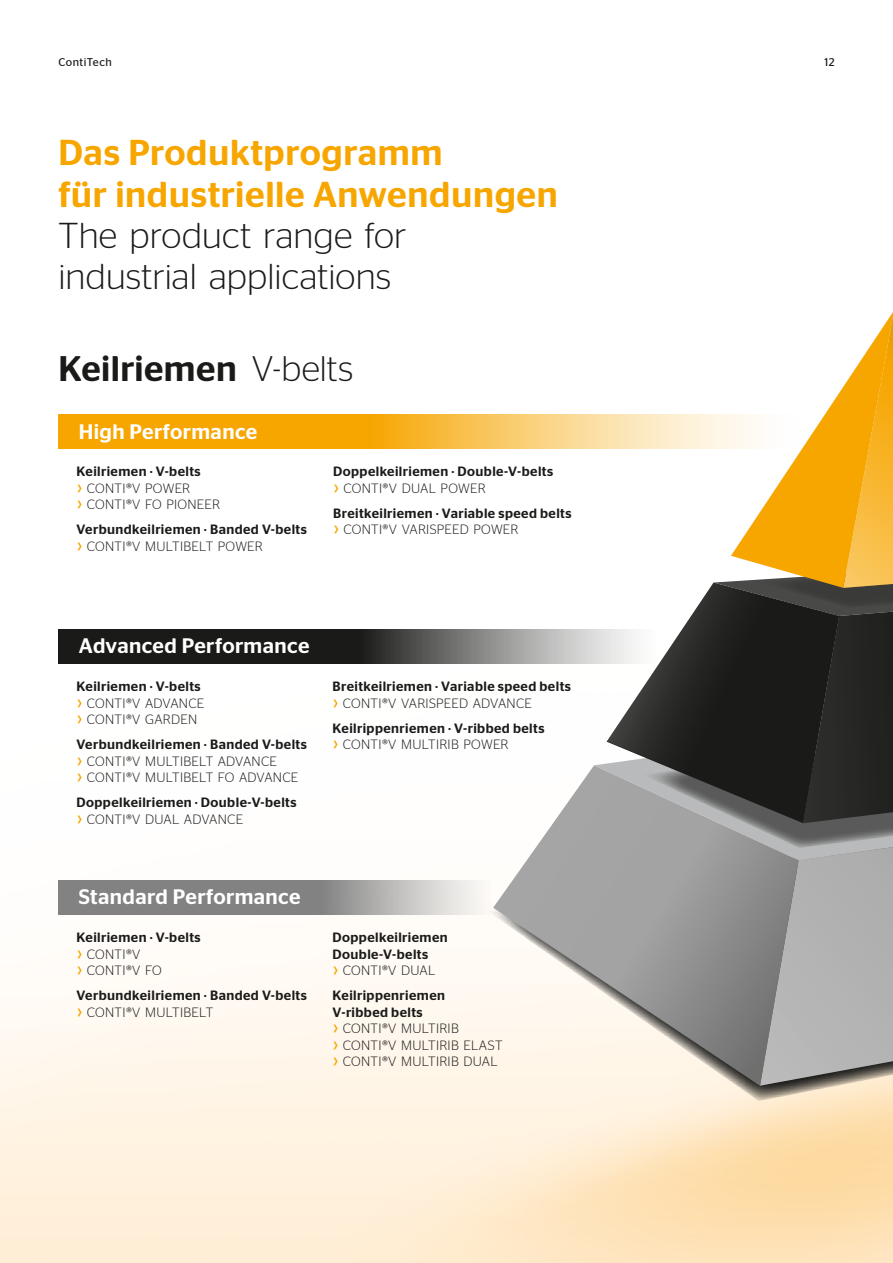
<style>
.page{position:relative;width:893px;height:1263px;background:#fff}
.page>*{position:absolute;margin:0;border:0;box-sizing:border-box;transform-origin:0 0}
.t1{font:500 36px/41.2px "Continental Stag Sans LCG";letter-spacing:.015em;color:#f7a600}
.t2{font:300 36px/41.2px "Continental Stag Sans LCG";letter-spacing:.005em;color:#1a1a18}
.t3{font:500 35.55px "Continental Stag Sans LCG";letter-spacing:.01em;color:#1a1a18}
.t4{font:500 21px "Continental Stag Sans LCG";letter-spacing:.02em;color:#fff}
.t5{font:500 13.5px/16.5px "Continental Stag Sans LCG";letter-spacing:.03em;color:#1a1a18}
.t6{font:300 13.5px/16.5px "Continental Stag Sans LCG";letter-spacing:.02em;color:#1a1a18}
.t7{font:11.25px "Stag Sans";letter-spacing:.04em;color:#1a1a18}
.s1{font-weight:300}
</style>
<div class="page">
<img style="left:0;top:663px;width:893px;height:600px">
<svg style="left:486px;top:825px;width:407px;height:276px;background:#f4e8d8"></svg>
<svg style="left:493px;top:765px;width:101px;height:321px"></svg>
<svg style="left:594px;top:312px;width:299px;height:774px"></svg>
<svg style="left:58px;top:880px;width:434px;height:34px;background:#9c9b9b"></svg>
<svg style="left:58px;top:629px;width:599px;height:34px;background:#585857"></svg>
<svg style="left:58px;top:415px;width:742px;height:34px;background:#f9c356"></svg>
<svg style="left:78px;top:699px;width:4px;height:8px"></svg>
<svg style="left:78px;top:716px;width:4px;height:7px"></svg>
<svg style="left:78px;top:757px;width:4px;height:8px"></svg>
<svg style="left:78px;top:774px;width:4px;height:7px"></svg>
<svg style="left:78px;top:815px;width:4px;height:8px"></svg>
<svg style="left:334px;top:699px;width:4px;height:8px"></svg>
<svg style="left:334px;top:741px;width:4px;height:7px"></svg>
<svg style="left:334px;top:967px;width:4px;height:8px"></svg>
<svg style="left:334px;top:1025px;width:4px;height:8px"></svg>
<svg style="left:334px;top:1041px;width:4px;height:8px"></svg>
<svg style="left:334px;top:1058px;width:4px;height:8px"></svg>
<svg style="left:78px;top:950px;width:4px;height:8px"></svg>
<svg style="left:78px;top:967px;width:4px;height:8px"></svg>
<svg style="left:78px;top:1008px;width:4px;height:8px"></svg>
<p class="t7" style="left:58px;top:56px;width:55px">ContiTech</p>
<h1 class="t1" style="left:58px;top:129px;width:501px">Das Produktprogramm<br>für industrielle Anwendungen</h1>
<h1 class="t2" style="left:58px;top:212px;width:350px">The product range for industrial applications</h1>
<h2 class="t3" style="left:58px;top:343px;width:296px">Keilriemen <span class="s1">V-belts</span></h2>
<h3 class="t4" style="left:79px;top:416px;width:180px">High Performance</h3>
<p class="t5" style="left:77px;top:462px;width:126px">Keilriemen · V-belts</p>
<p class="t6" style="left:87px;top:479px;width:135px">CONTI®V POWER<br>CONTI®V FO PIONEER</p>
<p class="t5" style="left:77px;top:520px;width:232px">Verbundkeilriemen · Banded V-belts</p>
<p class="t6" style="left:87px;top:537px;width:178px">CONTI®V MULTIBELT POWER</p>
<p class="t5" style="left:333px;top:462px;width:222px">Doppelkeilriemen · Double-V-belts</p>
<p class="t6" style="left:343px;top:479px;width:144px">CONTI®V DUAL POWER</p>
<p class="t5" style="left:333px;top:504px;width:240px">Breitkeilriemen · Variable speed belts</p>
<p class="t6" style="left:343px;top:520px;width:177px">CONTI®V VARISPEED POWER</p>
<h3 class="t4" style="left:79px;top:631px;width:232px">Advanced Performance</h3>
<p class="t5" style="left:77px;top:677px;width:126px">Keilriemen · V-belts</p>
<p class="t6" style="left:87px;top:694px;width:119px">CONTI®V ADVANCE<br>CONTI®V GARDEN</p>
<p class="t5" style="left:77px;top:735px;width:232px">Verbundkeilriemen · Banded V-belts</p>
<p class="t6" style="left:87px;top:752px;width:213px">CONTI®V MULTIBELT ADVANCE<br>CONTI®V MULTIBELT FO ADVANCE</p>
<p class="t5" style="left:77px;top:793px;width:222px">Doppelkeilriemen · Double-V-belts</p>
<p class="t6" style="left:87px;top:810px;width:158px">CONTI®V DUAL ADVANCE</p>
<p class="t5" style="left:333px;top:677px;width:240px">Breitkeilriemen · Variable speed belts</p>
<p class="t6" style="left:343px;top:694px;width:191px">CONTI®V VARISPEED ADVANCE</p>
<p class="t5" style="left:333px;top:719px;width:213px">Keilrippenriemen · V-ribbed belts</p>
<p class="t6" style="left:343px;top:735px;width:167px">CONTI®V MULTIRIB POWER</p>
<h3 class="t4" style="left:79px;top:882px;width:223px">Standard Performance</h3>
<p class="t5" style="left:77px;top:928px;width:126px">Keilriemen · V-belts</p>
<p class="t6" style="left:87px;top:945px;width:77px">CONTI®V<br>CONTI®V FO</p>
<p class="t5" style="left:77px;top:986px;width:232px">Verbundkeilriemen · Banded V-belts</p>
<p class="t6" style="left:87px;top:1003px;width:128px">CONTI®V MULTIBELT</p>
<p class="t5" style="left:333px;top:928px;width:117px">Doppelkeilriemen<br>Double-V-belts</p>
<p class="t6" style="left:343px;top:961px;width:94px">CONTI®V DUAL</p>
<p class="t5" style="left:333px;top:986px;width:114px">Keilrippenriemen<br>V-ribbed belts</p>
<p class="t6" style="left:343px;top:1019px;width:161px">CONTI®V MULTIRIB<br>CONTI®V MULTIRIB ELAST<br>CONTI®V MULTIRIB DUAL</p>
<p class="t7" style="left:824px;top:56px;width:12px">12</p>
</div>
